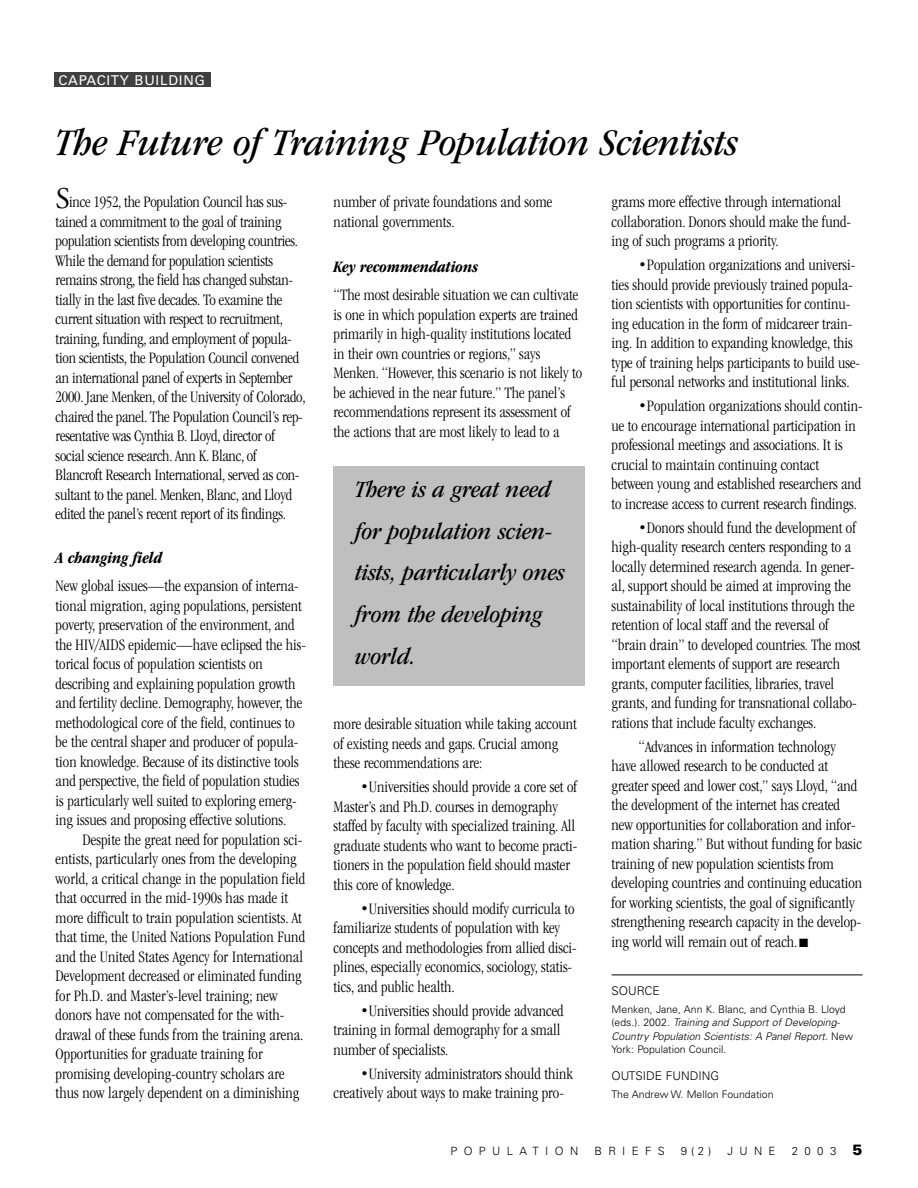
<style>
.page{position:relative;width:918px;height:1188px;background:#fff}
.page>*{position:absolute;margin:0;border:0;box-sizing:border-box;transform-origin:0 0}
.t1{font:39px "ITC Garamond MM It 405 440";color:#000;scale:1.06 1}
.t2{font:30px "Adobe Garamond";color:#000}
.t3{font:24px/41.8px "ITC Garamond MM It 405 400";color:#000;scale:1.1 1}
.t4{font:16.5px/19.5px "ITC Garamond MM 300 400";color:#000}
.t5{font:16.5px "ITC Garamond MM It 595 400";color:#000}
.t6{font:13.5px "Univers";letter-spacing:.055em;color:#fff}
.t7{font:300 12px "Univers";color:#000}
.t8{font:300 11.4px "Univers";letter-spacing:.555em;color:#000}
.t9{font:300 10.5px/13.5px "Univers";color:#000}
.s1{font-style:italic}
.s2{font-weight:900;font-size:15px}
</style>
<div class="page">
<hr style="left:612px;top:975px;width:251px;height:1px;background:#000">
<div style="left:333px;top:466px;width:252px;height:220px;background:#bfbfbf"></div>
<div style="left:54px;top:72px;width:156px;height:15px;background:#404040"></div>
<p class="t6" style="left:58px;top:75px;width:148px">CAPACITY BUILDING</p>
<h1 class="t1" style="left:56px;top:127px;width:646px">The Future of Training Population Scientists</h1>
<h2 class="t2" style="left:56px;top:186px;width:16px">S</h2>
<p class="t4" style="left:56px;top:193px;width:251px;text-indent:14px">ince 1952, the Population Council has sus&shy;tained a commitment to the goal of training population scientists from developing countries.<br>While the demand for population scientists remains strong, the field has changed substan&shy;tially in the last five decades. To examine the current situation with respect to recruitment, training, funding, and employment of popula&shy;tion scientists, the Population Council convened an international panel of experts in September 2000. Jane Menken, of the University of Colorado, chaired the panel. The Population Council’s rep&shy;resentative was Cynthia B. Lloyd, director of social science research. Ann K. Blanc, of Blancroft Research International, served as con&shy;sultant to the panel. Menken, Blanc, and Lloyd edited the panel’s recent report of its findings.</p>
<p class="t5" style="left:56px;top:551px;width:108px">A changing field</p>
<p class="t4" style="left:56px;top:577px;width:252px">New global issues—the expansion of interna&shy;tional migration, aging populations, persistent poverty, preservation of the environment, and the HIV/AIDS epidemic—have eclipsed the his&shy;torical focus of population scientists on describing and explaining population growth and fertility decline. Demography, however, the methodological core of the field, continues to be the central shaper and producer of popula&shy;tion knowledge. Because of its distinctive tools and perspective, the field of population studies is particularly well suited to exploring emerg&shy;ing issues and proposing effective solutions.</p>
<p class="t4" style="left:56px;top:830px;width:251px;text-indent:27px">Despite the great need for population sci&shy;entists, particularly ones from the developing world, a critical change in the population field that occurred in the mid-1990s has made it more difficult to train population scientists. At that time, the United Nations Population Fund and the United States Agency for International Development decreased or eliminated funding for Ph.D. and Master’s-level training; new donors have not compensated for the with&shy;drawal of these funds from the training arena.<br>Opportunities for graduate training for promising developing-country scholars are thus now largely dependent on a diminishing</p>
<p class="t4" style="left:334px;top:193px;width:220px">number of private foundations and some national governments.</p>
<p class="t5" style="left:334px;top:260px;width:146px">Key recommendations</p>
<p class="t4" style="left:334px;top:286px;width:250px">“The most desirable situation we can cultivate is one in which population experts are trained primarily in high-quality institutions located in their own countries or regions,” says Menken. “However, this scenario is not likely to be achieved in the near future.” The panel’s recommendations represent its assessment of the actions that are most likely to lead to a</p>
<h3 class="t3" style="left:356px;top:469px;width:192px">There is a great need for population scien&shy;tists, particularly ones from the developing world.</h3>
<p class="t4" style="left:334px;top:715px;width:245px">more desirable situation while taking account of existing needs and gaps. Crucial among these recommendations are:</p>
<p class="t4" style="left:334px;top:778px;width:245px;text-indent:27px">•Universities should provide a core set of Master’s and Ph.D. courses in demography staffed by faculty with specialized training. All graduate students who want to become practi&shy;tioners in the population field should master this core of knowledge.</p>
<p class="t4" style="left:334px;top:899px;width:245px;text-indent:27px">•Universities should modify curricula to familiarize students of population with key concepts and methodologies from allied disci&shy;plines, especially economics, sociology, statis&shy;tics, and public health.</p>
<p class="t4" style="left:334px;top:1001px;width:232px;text-indent:27px">•Universities should provide advanced training in formal demography for a small number of specialists.</p>
<p class="t4" style="left:334px;top:1064px;width:241px;text-indent:27px">•University administrators should think creatively about ways to make training pro-</p>
<p class="t4" style="left:612px;top:193px;width:241px">grams more effective through international collaboration. Donors should make the fund&shy;ing of such programs a priority.</p>
<p class="t4" style="left:612px;top:256px;width:250px;text-indent:27px">•Population organizations and universi&shy;ties should provide previously trained popula&shy;tion scientists with opportunities for continu&shy;ing education in the form of midcareer train&shy;ing. In addition to expanding knowledge, this type of training helps participants to build use&shy;ful personal networks and institutional links.</p>
<p class="t4" style="left:612px;top:397px;width:253px;text-indent:27px">•Population organizations should contin&shy;ue to encourage international participation in professional meetings and associations. It is crucial to maintain continuing contact between young and established researchers and to increase access to current research findings.</p>
<p class="t4" style="left:612px;top:518px;width:250px;text-indent:27px">•Donors should fund the development of high-quality research centers responding to a locally determined research agenda. In gener&shy;al, support should be aimed at improving the sustainability of local institutions through the retention of local staff and the reversal of “brain drain” to developed countries. The most important elements of support are research grants, computer facilities, libraries, travel grants, and funding for transnational collabo&shy;rations that include faculty exchanges.</p>
<p class="t4" style="left:612px;top:737px;width:252px;text-indent:27px">“Advances in information technology have allowed research to be conducted at greater speed and lower cost,” says Lloyd, “and the development of the internet has created new opportunities for collaboration and infor&shy;mation sharing.” But without funding for basic training of new population scientists from developing countries and continuing education for working scientists, the goal of significantly strengthening research capacity in the develop&shy;ing world will remain out of reach. ■</p>
<p class="t7" style="left:612px;top:986px;width:50px">SOURCE</p>
<p class="t9" style="left:612px;top:1003px;width:243px">Menken, Jane, Ann K. Blanc, and Cynthia B. Lloyd (eds.). 2002. <span class="s1">Training and Support of Developing-Country Population Scientists: A Panel Report</span>. New York: Population Council.</p>
<p class="t7" style="left:612px;top:1072px;width:109px">OUTSIDE FUNDING</p>
<p class="t9" style="left:612px;top:1089px;width:163px">The Andrew W. Mellon Foundation</p>
<p class="t8" style="left:450px;top:1147px;width:129px">POPULATION</p>
<p class="t8" style="left:594px;top:1147px;width:72px">BRIEFS</p>
<p class="t8" style="left:681px;top:1147px;width:32px">9(2)</p>
<p class="t8" style="left:727px;top:1147px;width:50px">JUNE</p>
<p class="t8" style="left:792px;top:1147px;width:72px">2003 <span class="s2">5</span></p>
</div>
